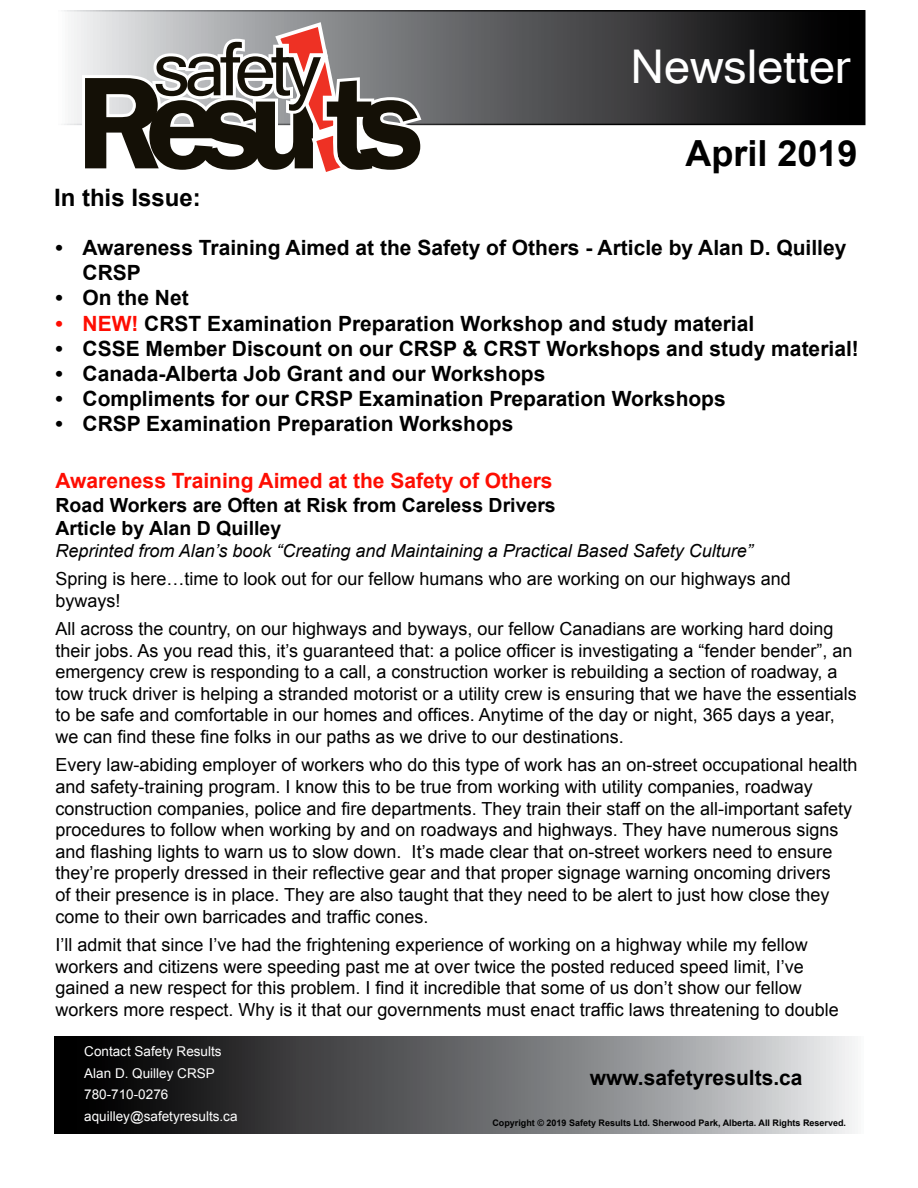
<style>
.page{position:relative;width:918px;height:1188px;background:#fff}
.page>*{position:absolute;margin:0;border:0;box-sizing:border-box;transform-origin:0 0}
.t1{font:600 135.45px "Franklin Gothic";letter-spacing:-.125em;color:#141006}
.t2{font:73.5px "Microsoft Sans Serif";letter-spacing:-.075em;color:#141006}
.t3{font:46.5px "Microsoft Sans Serif";color:#fff}
.t4{font:700 36px "Arial";color:#000}
.t5{font:700 24px "Arial";color:#000}
.t6{font:700 21px/25.2px "Arial";color:#000}
.t7{font:700 21px "Arial";color:#fe0d02}
.t8{font:700 19.5px/23.4px "Arial";color:#000}
.t9{font:18px/21.6px "Arial";color:#000}
.t10{font:italic 18px "Arial";color:#000}
.t11{font:13.5px/21.8px "Arial";color:#fff}
.t12{font:700 9px "Arial";color:#000}
.s1{color:#fe0d02}
</style>
<div class="page">
<svg style="left:71px;top:13px;width:792px;height:109px;background:#3e3e40"></svg>
<svg style="left:79px;top:20px;width:347px;height:152px"></svg>
<svg style="left:54px;top:1036px;width:801px;height:98px;background:#68696b"></svg>
<h2 class="t2" style="left:153px;top:28px;width:170px">safety</h2>
<h1 class="t1" style="left:76px;top:40px;width:349px">Resu ts</h1>
<h3 class="t5" style="left:54px;top:182px;width:148px">In this Issue:</h3>
<h3 class="t3" style="left:631px;top:40px;width:221px">Newsletter</h3>
<h3 class="t4" style="left:685px;top:130px;width:174px">April 2019</h3>
<p class="t6" style="left:83px;top:236px;width:766px;text-indent:-27px">• Awareness Training Aimed at the Safety of Others - Article by Alan D. Quilley<br>CRSP</p>
<p class="t6" style="left:56px;top:286px;width:135px">• On the Net</p>
<p class="t6" style="left:56px;top:311px;width:700px"><span class="s1">• NEW!</span> CRST Examination Preparation Workshop and study material</p>
<p class="t6" style="left:56px;top:337px;width:805px">• CSSE Member Discount on our CRSP &amp; CRST Workshops and study material!</p>
<p class="t6" style="left:56px;top:362px;width:491px">• Canada-Alberta Job Grant and our Workshops</p>
<p class="t6" style="left:56px;top:387px;width:672px">• Compliments for our CRSP Examination Preparation Workshops</p>
<p class="t6" style="left:56px;top:412px;width:459px">• CRSP Examination Preparation Workshops</p>
<p class="t7" style="left:56px;top:467px;width:499px">Awareness Training Aimed at the Safety of Others</p>
<p class="t8" style="left:56px;top:494px;width:502px">Road Workers are Often at Risk from Careless Drivers<br>Article by Alan D Quilley</p>
<p class="t10" style="left:56px;top:539px;width:699px">Reprinted from Alan’s book “Creating and Maintaining a Practical Based Safety Culture”</p>
<p class="t9" style="left:56px;top:568px;width:737px">Spring is here…time to look out for our fellow humans who are working on our highways and byways!</p>
<p class="t9" style="left:56px;top:618px;width:803px">All across the country, on our highways and byways, our fellow Canadians are working hard doing their jobs. As you read this, it’s guaranteed that: a police officer is investigating a “fender bender”, an emergency crew is responding to a call, a construction worker is rebuilding a section of roadway, a tow truck driver is helping a stranded motorist or a utility crew is ensuring that we have the essentials to be safe and comfortable in our homes and offices. Anytime of the day or night, 365 days a year, we can find these fine folks in our paths as we drive to our destinations.</p>
<p class="t9" style="left:56px;top:754px;width:803px">Every law-abiding employer of workers who do this type of work has an on-street occupational health and safety-training program. I know this to be true from working with utility companies, roadway construction companies, police and fire departments. They train their staff on the all-important safety procedures to follow when working by and on roadways and highways. They have numerous signs and flashing lights to warn us to slow down. It’s made clear that on-street workers need to ensure they’re properly dressed in their reflective gear and that proper signage warning oncoming drivers<br>of their presence is in place. They are also taught that they need to be alert to just how close they come to their own barricades and traffic cones.</p>
<p class="t9" style="left:56px;top:934px;width:785px">I’ll admit that since I’ve had the frightening experience of working on a highway while my fellow workers and citizens were speeding past me at over twice the posted reduced speed limit, I’ve gained a new respect for this problem. I find it incredible that some of us don’t show our fellow workers more respect. Why is it that our governments must enact traffic laws threatening to double</p>
<p class="t11" style="left:84px;top:1040px;width:155px">Contact Safety Results<br>Alan D. Quilley CRSP<br>780-710-0276 aquilley@safetyresults.ca</p>
<p class="t6" style="left:590px;top:1066px;width:214px">www.safetyresults.ca</p>
<p class="t12" style="left:492px;top:1117px;width:355px">Copyright © 2019 Safety Results Ltd. Sherwood Park, Alberta. All Rights Reserved.</p>
</div>
